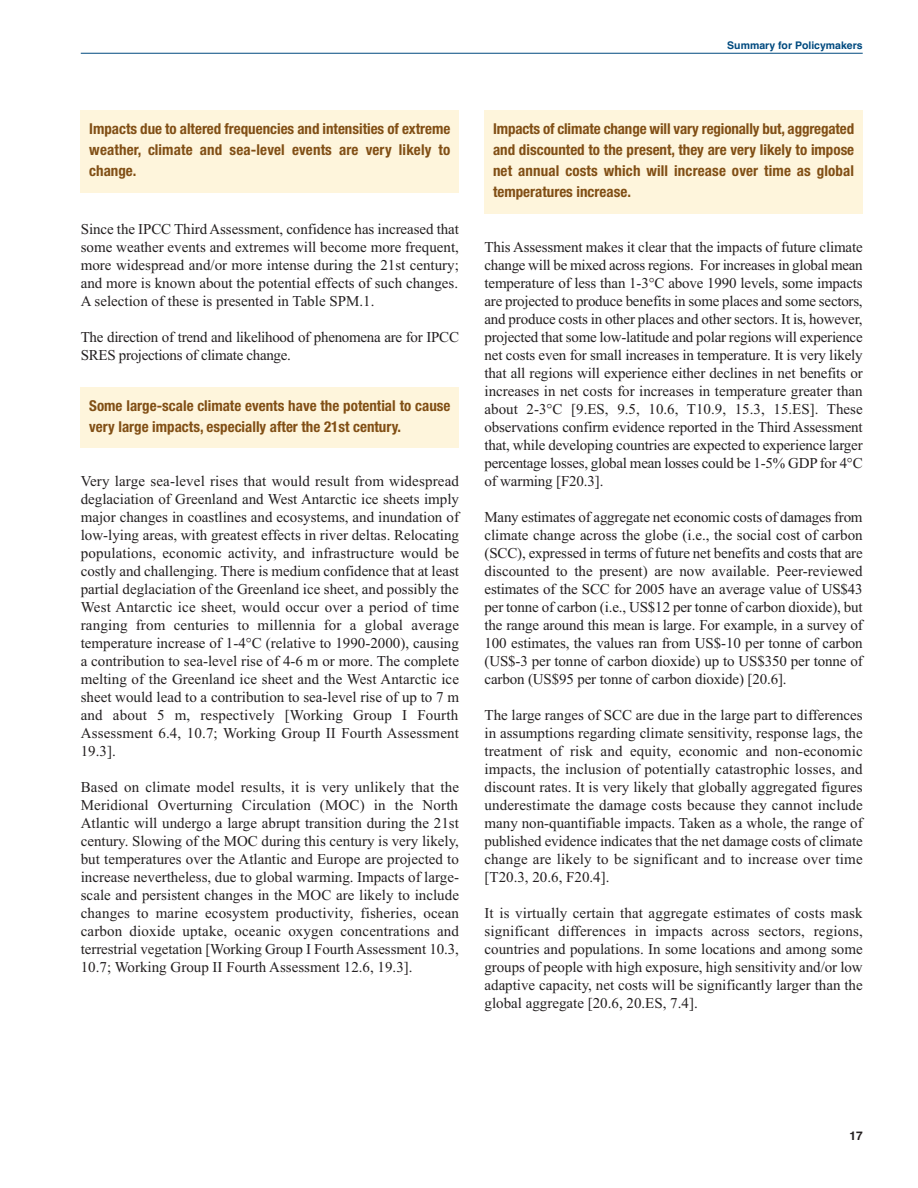
<style>
.page{position:relative;width:918px;height:1188px;background:#fff}
.page>*{position:absolute;margin:0;border:0;box-sizing:border-box;transform-origin:0 0}
.t1{font:15px/18px "Times New Roman";color:#231f20;text-align:justify}
.t2{font:700 condensed 15px/21px "Helvetica Neue";color:#814f15;text-align:justify}
.t3{font:15px/18px "Times New Roman";letter-spacing:-.02em;color:#231f20}
.t4{font:700 12px "Helvetica";color:#231f20}
.t5{font:700 10.5px "Helvetica";color:#004a7f}
</style>
<div class="page">
<hr style="left:81px;top:53px;width:782px;height:1px;background:#004a7f">
<div style="left:485px;top:111px;width:378px;height:103px;background:#fef5dc"></div>
<div style="left:81px;top:111px;width:378px;height:82px;background:#fef5dc"></div>
<div style="left:81px;top:387px;width:378px;height:60px;background:#fef5dc"></div>
<p class="t5" style="left:727px;top:39px;width:137px">Summary for Policymakers</p>
<p class="t2" style="left:89px;top:118px;width:363px">Impacts due to altered frequencies and intensities of extreme weather, climate and sea-level events are very likely to change.</p>
<p class="t1" style="left:81px;top:220px;width:380px">Since the IPCC Third Assessment, confidence has increased that some weather events and extremes will become more frequent, more widespread and/or more intense during the 21st century; and more is known about the potential effects of such changes.<br>A selection of these is presented in Table SPM.1.</p>
<p class="t3" style="left:81px;top:328px;width:380px">The direction of trend and likelihood of phenomena are for IPCC<br>SRES projections of climate change.</p>
<p class="t2" style="left:89px;top:395px;width:363px">Some large-scale climate events have the potential to cause very large impacts, especially after the 21st century.</p>
<p class="t1" style="left:81px;top:472px;width:380px">Very large sea-level rises that would result from widespread deglaciation of Greenland and West Antarctic ice sheets imply major changes in coastlines and ecosystems, and inundation of low-lying areas, with greatest effects in river deltas. Relocating populations, economic activity, and infrastructure would be costly and challenging. There is medium confidence that at least partial deglaciation of the Greenland ice sheet, and possibly the West Antarctic ice sheet, would occur over a period of time ranging from centuries to millennia for a global average temperature increase of 1-4°C (relative to 1990-2000), causing a contribution to sea-level rise of 4-6 m or more. The complete melting of the Greenland ice sheet and the West Antarctic ice sheet would lead to a contribution to sea-level rise of up to 7 m and about 5 m, respectively [Working Group I Fourth Assessment 6.4, 10.7; Working Group II Fourth Assessment 19.3].</p>
<p class="t1" style="left:81px;top:778px;width:380px">Based on climate model results, it is very unlikely that the Meridional Overturning Circulation (MOC) in the North Atlantic will undergo a large abrupt transition during the 21st century. Slowing of the MOC during this century is very likely, but temperatures over the Atlantic and Europe are projected to increase nevertheless, due to global warming. Impacts of large&shy;scale and persistent changes in the MOC are likely to include changes to marine ecosystem productivity, fisheries, ocean carbon dioxide uptake, oceanic oxygen concentrations and terrestrial vegetation [Working Group I Fourth Assessment 10.3, 10.7; Working Group II Fourth Assessment 12.6, 19.3].</p>
<p class="t2" style="left:493px;top:118px;width:363px">Impacts of climate change will vary regionally but, aggregated and discounted to the present, they are very likely to impose net annual costs which will increase over time as global temperatures increase.</p>
<p class="t1" style="left:485px;top:238px;width:380px">This Assessment makes it clear that the impacts of future climate change will be mixed across regions. For increases in global mean temperature of less than 1-3°C above 1990 levels, some impacts are projected to produce benefits in some places and some sectors, and produce costs in other places and other sectors. It is, however, projected that some low-latitude and polar regions will experience net costs even for small increases in temperature. It is very likely that all regions will experience either declines in net benefits or increases in net costs for increases in temperature greater than about 2-3°C [9.ES, 9.5, 10.6, T10.9, 15.3, 15.ES]. These observations confirm evidence reported in the Third Assessment that, while developing countries are expected to experience larger percentage losses, global mean losses could be 1-5% GDP for 4°C of warming [F20.3].</p>
<p class="t1" style="left:485px;top:508px;width:380px">Many estimates of aggregate net economic costs of damages from climate change across the globe (i.e., the social cost of carbon (SCC), expressed in terms of future net benefits and costs that are discounted to the present) are now available. Peer-reviewed estimates of the SCC for 2005 have an average value of US$43 per tonne of carbon (i.e., US$12 per tonne of carbon dioxide), but the range around this mean is large. For example, in a survey of 100 estimates, the values ran from US$-10 per tonne of carbon (US$-3 per tonne of carbon dioxide) up to US$350 per tonne of carbon (US$95 per tonne of carbon dioxide) [20.6].</p>
<p class="t1" style="left:485px;top:706px;width:380px">The large ranges of SCC are due in the large part to differences in assumptions regarding climate sensitivity, response lags, the treatment of risk and equity, economic and non-economic impacts, the inclusion of potentially catastrophic losses, and discount rates. It is very likely that globally aggregated figures underestimate the damage costs because they cannot include many non-quantifiable impacts. Taken as a whole, the range of published evidence indicates that the net damage costs of climate change are likely to be significant and to increase over time [T20.3, 20.6, F20.4].</p>
<p class="t1" style="left:485px;top:904px;width:380px">It is virtually certain that aggregate estimates of costs mask significant differences in impacts across sectors, regions, countries and populations. In some locations and among some groups of people with high exposure, high sensitivity and/or low adaptive capacity, net costs will be significantly larger than the global aggregate [20.6, 20.ES, 7.4].</p>
<p class="t4" style="left:849px;top:1129px;width:15px">17</p>
</div>
